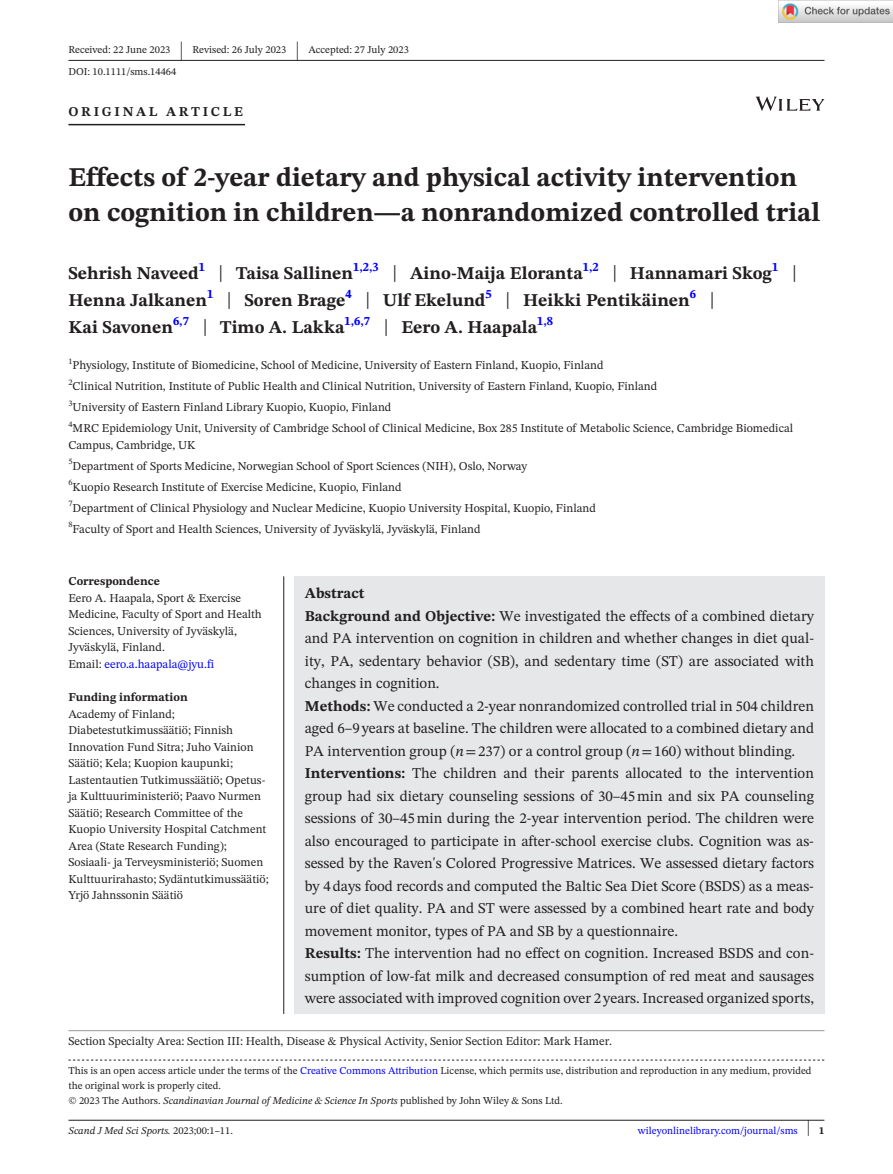
<style>
.page{position:relative;width:893px;height:1174px;background:#fff}
.page>*{position:absolute;margin:0;border:0;box-sizing:border-box;transform-origin:0 0}
.t1{font:700 27px/34.5px "STIX Two Text";color:#231f20}
.t2{font:25.65px "STIX Two Text";color:#231f20;scale:.49 1}
.t3{font:700 18px/27px "STIX Two Text";color:#231f20}
.t4{font:15px/22.5px "STIX Two Text";color:#231f20}
.t5{font:700 13.5px "STIX Two Text";letter-spacing:.2em;color:#231f20}
.t6{font:12px/16.5px "STIX Two Text";color:#231f20}
.t7{font:700 12px "STIX Two Text";color:#231f20}
.t8{font:10.5px/15px "STIX Two Text";color:#231f20}
.t9{font:10.5px "STIX Two Text";color:#00f}
.t10{font:italic 10.5px "STIX Two Text";color:#231f20}
.t11{font:8.4px "STIX Two Text";color:#231f20}
.s1{font-weight:400;font-size:23.4px}
.s2{color:#00f}
.s3{font-weight:700}
.s4{font-style:italic}
.s5{font-family:"STIX"}
.s6{font-style:normal}
.s7{font-size:22.2px;color:#231f20}
.s8{font-weight:700;color:#231f20}
</style>
<div class="page">
<hr style="left:68px;top:1119px;width:756px;height:1px;background:#231f20">
<svg style="left:756px;top:97px;width:68px;height:14px"></svg>
<hr style="left:68px;top:60px;width:756px;height:1px;background:#231f20">
<hr style="left:68px;top:124px;width:177px;height:1px;background:#231f20">
<svg style="left:68px;top:1059px;width:756px;height:1px"></svg>
<hr style="left:68px;top:1030px;width:756px;height:1px;background:#939598">
<div style="left:294px;top:576px;width:530px;height:438px;background:#e6e7e9"></div>
<hr style="left:283px;top:576px;width:1px;height:438px;background:#231f20">
<img style="left:779px;top:0;width:114px;height:23px">
<p class="t8" style="left:68px;top:42px;width:103px">Received: 22 June 2023</p>
<h2 class="t2" style="left:180px;top:32px;width:8px">|</h2>
<p class="t8" style="left:193px;top:42px;width:95px">Revised: 26 July 2023</p>
<h2 class="t2" style="left:296px;top:32px;width:8px">|</h2>
<p class="t8" style="left:308px;top:42px;width:102px">Accepted: 27 July 2023</p>
<p class="t8" style="left:68px;top:64px;width:109px">DOI: 10.1111/sms.14464</p>
<p class="t5" style="left:68px;top:101px;width:176px">ORIGINAL ARTICLE</p>
<h1 class="t1" style="left:68px;top:161px;width:753px">Effects of 2-year dietary and physical activity intervention on cognition in children—a nonrandomized controlled trial</h1>
<h3 class="t3" style="left:68px;top:260px;width:730px">Sehrish Naveed<sup>1</sup> <span class="s1">|</span> Taisa Sallinen<sup>1,2,3</sup> <span class="s1">|</span> Aino-Maija Eloranta<sup>1,2</sup> <span class="s1">|</span> Hannamari Skog<sup>1</sup> <span class="s1">|<br></span>Henna Jalkanen<sup>1</sup> <span class="s1">|</span> Soren Brage<sup>4</sup> <span class="s1">|</span> Ulf Ekelund<sup>5</sup> <span class="s1">|</span> Heikki Pentikäinen<sup>6</sup> <span class="s1">|<br></span>Kai Savonen<sup>6,7</sup> <span class="s1">|</span> Timo A. Lakka<sup>1,6,7</sup> <span class="s1">|</span> Eero A. Haapala<sup>1,8</sup></h3>
<p class="t6" style="left:68px;top:355px;width:590px;line-height:21px"><sup>1</sup>Physiology, Institute of Biomedicine, School of Medicine, University of Eastern Finland, Kuopio, Finland<br><sup>2</sup>Clinical Nutrition, Institute of Public Health and Clinical Nutrition, University of Eastern Finland, Kuopio, Finland</p>
<p class="t11" style="left:68px;top:397px;width:6px">3</p>
<p class="t6" style="left:73px;top:399px;width:320px">University of Eastern Finland Library Kuopio, Kuopio, Finland</p>
<p class="t11" style="left:68px;top:418px;width:6px">4</p>
<p class="t6" style="left:68px;top:420px;width:726px;text-indent:4px">MRC Epidemiology Unit, University of Cambridge School of Clinical Medicine, Box 285 Institute of Metabolic Science, Cambridge Biomedical<br>Campus, Cambridge, UK</p>
<p class="t11" style="left:68px;top:455px;width:6px">5</p>
<p class="t6" style="left:73px;top:457px;width:456px">Department of Sports Medicine, Norwegian School of Sport Sciences (NIH), Oslo, Norway</p>
<p class="t11" style="left:68px;top:476px;width:6px">6</p>
<p class="t6" style="left:73px;top:478px;width:330px">Kuopio Research Institute of Exercise Medicine, Kuopio, Finland</p>
<p class="t11" style="left:68px;top:497px;width:6px">7</p>
<p class="t6" style="left:73px;top:499px;width:525px">Department of Clinical Physiology and Nuclear Medicine, Kuopio University Hospital, Kuopio, Finland</p>
<p class="t11" style="left:68px;top:518px;width:6px">8</p>
<p class="t6" style="left:73px;top:520px;width:409px">Faculty of Sport and Health Sciences, University of Jyväskylä, Jyväskylä, Finland</p>
<p class="t7" style="left:68px;top:573px;width:93px">Correspondence</p>
<p class="t6" style="left:68px;top:589px;width:195px">Eero A. Haapala, Sport &amp; Exercise<br>Medicine, Faculty of Sport and Health<br>Sciences, University of Jyväskylä,<br>Jyväskylä, Finland.<br>Email: <span class="s2">eero.a.haapala@jyu.fi</span></p>
<p class="t7" style="left:68px;top:688px;width:121px">Funding information</p>
<p class="t6" style="left:68px;top:705px;width:202px">Academy of Finland; Diabetestutkimussäätiö; Finnish Innovation Fund Sitra; Juho Vainion Säätiö; Kela; Kuopion kaupunki; Lastentautien Tutkimussäätiö; Opetus&shy;ja Kulttuuriministeriö; Paavo Nurmen Säätiö; Research Committee of the Kuopio University Hospital Catchment Area (State Research Funding); Sosiaali- ja Terveysministeriö; Suomen Kulttuurirahasto; Sydäntutkimussäätiö; Yrjö Jahnssonin Säätiö</p>
<p class="t4" style="left:305px;top:582px;width:511px"><span class="s3">Abstract<br>Background and Objective:</span> We investigated the effects of a combined dietary and PA intervention on cognition in children and whether changes in diet qual&shy;ity, PA, sedentary behavior (SB), and sedentary time (ST) are associated with changes in cognition.<br><span class="s3">Methods:</span> We conducted a 2-year nonrandomized controlled trial in 504 children aged 6–9 years at baseline. The children were allocated to a combined dietary and PA intervention group (<span class="s4">n</span><span class="s5">=</span>237) or a control group (<span class="s4">n</span><span class="s5">=</span>160) without blinding.<br><span class="s3">Interventions:</span> The children and their parents allocated to the intervention group had six dietary counseling sessions of 30–45min and six PA counseling sessions of 30–45min during the 2-year intervention period. The children were also encouraged to participate in after-school exercise clubs. Cognition was as&shy;sessed by the Raven's Colored Progressive Matrices. We assessed dietary factors by 4days food records and computed the Baltic Sea Diet Score (BSDS) as a meas&shy;ure of diet quality. PA and ST were assessed by a combined heart rate and body movement monitor, types of PA and SB by a questionnaire.<br><span class="s3">Results:</span> The intervention had no effect on cognition. Increased BSDS and con&shy;sumption of low-fat milk and decreased consumption of red meat and sausages were associated with improved cognition over 2 years. Increased organized sports,</p>
<p class="t6" style="left:68px;top:1032px;width:545px">Section Specialty Area: Section III: Health, Disease &amp; Physical Activity, Senior Section Editor: Mark Hamer.</p>
<p class="t8" style="left:68px;top:1063px;width:745px">This is an open access article under the terms of the <span class="s2">Creative Commons Attribution</span> License, which permits use, distribution and reproduction in any medium, provided the original work is properly cited.<br>© 2023 The Authors. <span class="s4">Scandinavian Journal of Medicine &amp; Science In Sports</span> published by John Wiley &amp; Sons Ltd.</p>
<p class="t10" style="left:68px;top:1123px;width:166px">Scand J Med Sci Sports. <span class="s6">2023;00:1–11.</span></p>
<p class="t9" style="left:638px;top:1123px;width:188px">wileyonlinelibrary.com/journal/sms <span class="s7">|</span> <span class="s8">1</span></p>
</div>
